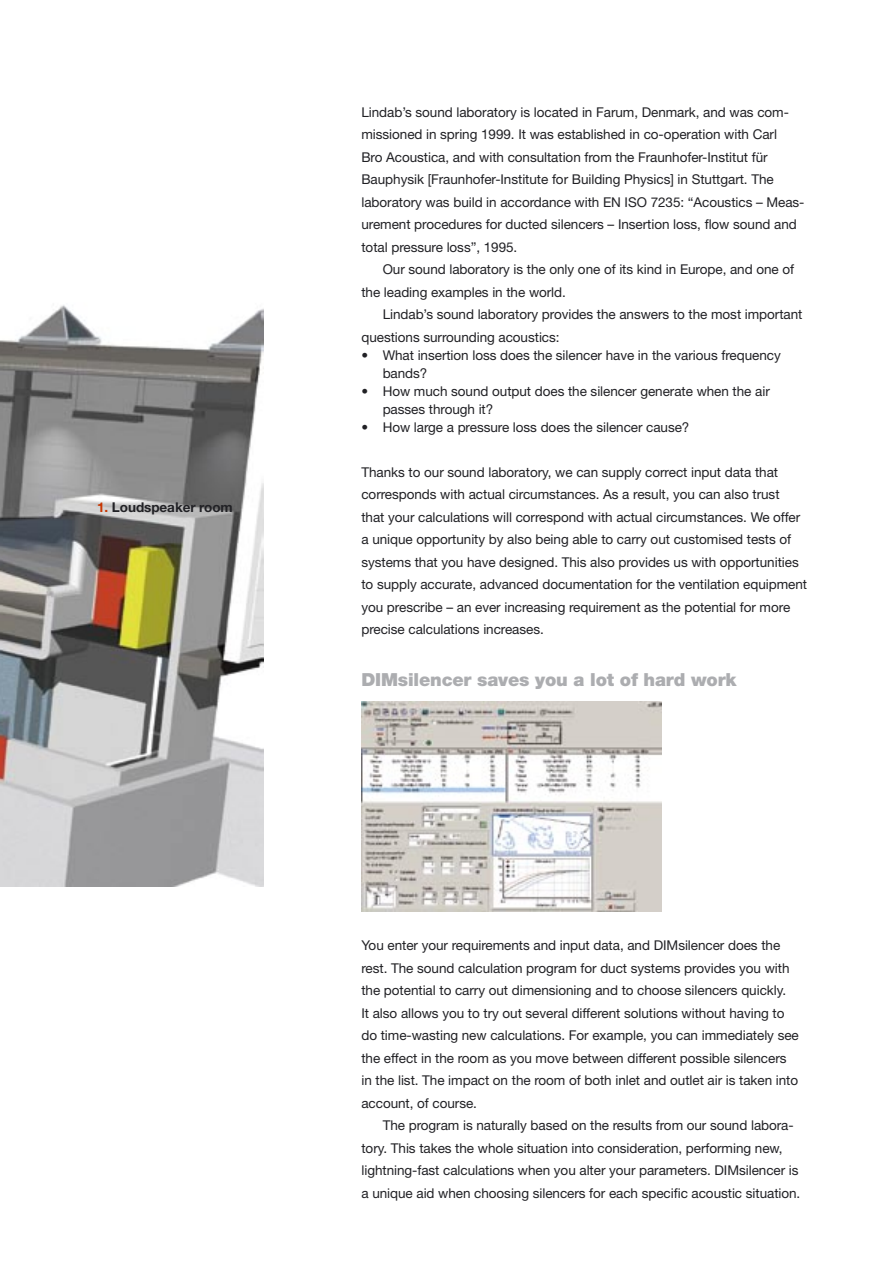
<style>
.page{position:relative;width:893px;height:1263px;background:#fff}
.page>*{position:absolute;margin:0;border:0;box-sizing:border-box;transform-origin:0 0}
.Subheading{font:900 18px "Helvetica Neue";letter-spacing:-.01em;color:#acadb0}
.Body_text{font:13.5px/22.5px "Helvetica Neue";letter-spacing:-.005em;color:#212125}
.Body_text_indent{font:13.5px/22.5px "Helvetica Neue";letter-spacing:-.005em;color:#212125}
.Bullet_text{font:13.5px/18px "Helvetica Neue";letter-spacing:-.005em;color:#212125}
.Bullet_text-2{font:700 13.5px "Helvetica Neue";letter-spacing:-.005em;color:#212125}
.s1{color:#c83702}
</style>
<div class="page">
<img style="left:0;top:305px;width:264px;height:581px">
<img style="left:361px;top:702px;width:300px;height:210px">
<p class="Bullet_text-2" style="left:97px;top:499px;width:137px"><span class="s1">1.</span> Loudspeaker room</p>
<p class="Body_text" style="left:361px;top:101px;width:445px">Lindab’s sound laboratory is located in Farum, Denmark, and was com&shy;missioned in spring 1999. It was established in co-operation with Carl<br>Bro Acoustica, and with consultation from the Fraunhofer-Institut für Bauphysik [Fraunhofer-Institute for Building Physics] in Stuttgart. The laboratory was build in accordance with EN ISO 7235: “Acoustics – Meas&shy;urement procedures for ducted silencers – Insertion loss, flow sound and total pressure loss”, 1995.</p>
<p class="Body_text_indent" style="left:361px;top:258px;width:434px;text-indent:21px">Our sound laboratory is the only one of its kind in Europe, and one of the leading examples in the world.</p>
<p class="Body_text_indent" style="left:361px;top:303px;width:443px;text-indent:21px">Lindab’s sound laboratory provides the answers to the most important questions surrounding acoustics:</p>
<p class="Bullet_text" style="left:383px;top:346px;width:400px;text-indent:-21px">• What insertion loss does the silencer have in the various frequency bands?</p>
<p class="Bullet_text" style="left:383px;top:382px;width:389px;text-indent:-21px">• How much sound output does the silencer generate when the air passes through it?</p>
<p class="Bullet_text" style="left:361px;top:418px;width:330px">• How large a pressure loss does the silencer cause?</p>
<p class="Body_text" style="left:361px;top:461px;width:447px">Thanks to our sound laboratory, we can supply correct input data that corresponds with actual circumstances. As a result, you can also trust<br>that your calculations will correspond with actual circumstances. We offer a unique opportunity by also being able to carry out customised tests of systems that you have designed. This also provides us with opportunities to supply accurate, advanced documentation for the ventilation equipment you prescribe – an ever increasing requirement as the potential for more precise calculations increases.</p>
<p class="Subheading" style="left:361px;top:668px;width:377px">DIMsilencer saves you a lot of hard work</p>
<p class="Body_text" style="left:361px;top:934px;width:439px">You enter your requirements and input data, and DIMsilencer does the rest. The sound calculation program for duct systems provides you with the potential to carry out dimensioning and to choose silencers quickly.<br>It also allows you to try out several different solutions without having to do time-wasting new calculations. For example, you can immediately see the effect in the room as you move between different possible silencers in the list. The impact on the room of both inlet and outlet air is taken into account, of course.</p>
<p class="Body_text_indent" style="left:361px;top:1114px;width:440px;text-indent:21px">The program is naturally based on the results from our sound labora&shy;tory. This takes the whole situation into consideration, performing new, lightning-fast calculations when you alter your parameters. DIMsilencer is a unique aid when choosing silencers for each specific acoustic situation.</p>
</div>
